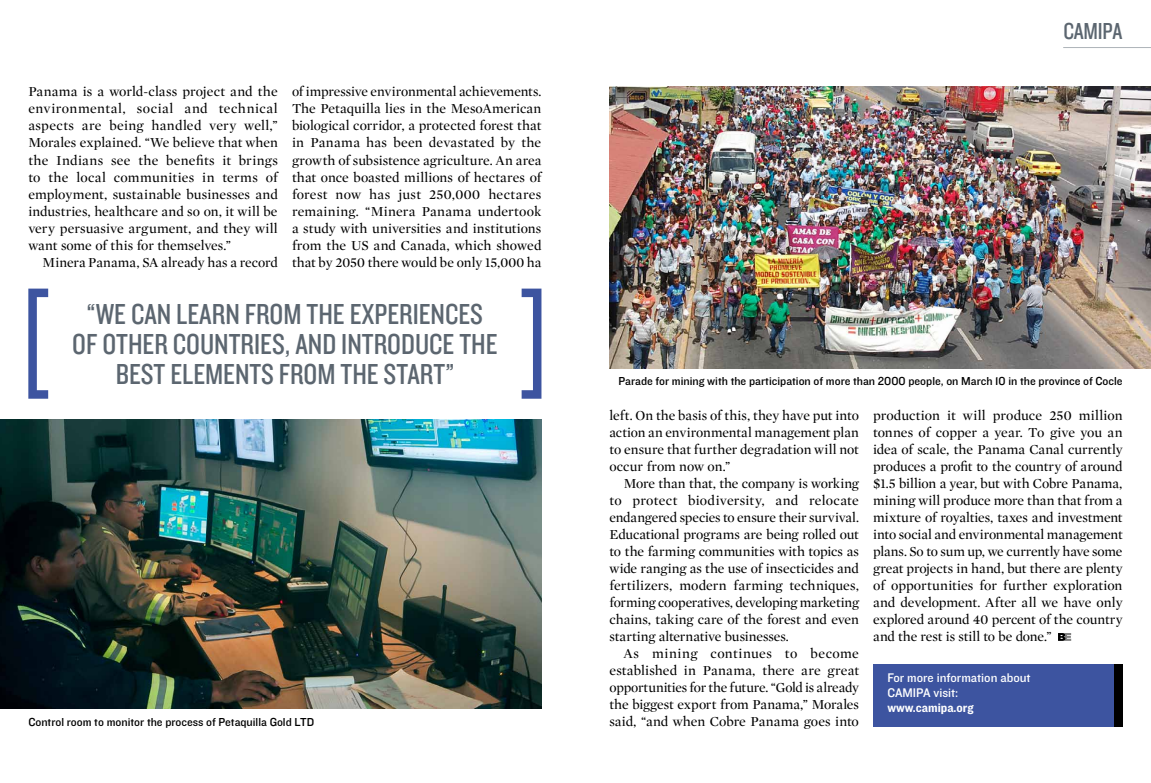
<style>
.page{position:relative;width:1151px;height:783px;background:#fff}
.page>*{position:absolute;margin:0;border:0;box-sizing:border-box;transform-origin:0 0}
.t1{font:30px/30px "Knockout HTF29 Junior Liteweight";color:#5c6670;text-align:center}
.t2{font:24px "Knockout HTF29 Junior Liteweight";letter-spacing:-.01em;color:#5c6670}
.t3{font:14px/17px "Mercury Display Roman";color:#000;text-align:justify}
.t4{font:13px/15px "Knockout HTF31 Junior Middlewt";color:#fff}
.t5{font:13px "Knockout HTF51 Middleweight";color:#fff}
.t6{font:12px "Knockout HTF31 Junior Middlewt";color:#000}
</style>
<div class="page">
<img style="left:609px;top:86px;width:542px;height:282px">
<img style="left:0;top:419px;width:541px;height:289px">
<svg style="left:28px;top:288px;width:20px;height:110px"></svg>
<svg style="left:522px;top:288px;width:19px;height:110px"></svg>
<hr style="left:1063px;top:47px;width:88px;height:1px;background:#adb3b8">
<div style="left:873px;top:663px;width:250px;height:63px;background:#3d54a0"></div>
<div style="left:1114px;top:663px;width:9px;height:63px;background:#000"></div>
<svg style="left:1058px;top:633px;width:13px;height:7px"></svg>
<p class="t3" style="left:28px;top:83px;width:251px">Panama is a world-class project and the environmental, social and technical aspects are being handled very well,” Morales explained. “We believe that when the Indians see the benefits it brings to the local communities in terms of employment, sustainable businesses and industries, healthcare and so on, it will be very persuasive argument, and they will want some of this for themselves.”</p>
<p class="t3" style="left:43px;top:253px;width:237px">Minera Panama, SA already has a record</p>
<p class="t3" style="left:292px;top:83px;width:251px">of impressive environmental achievements.<br>The Petaquilla lies in the MesoAmerican biological corridor, a protected forest that in Panama has been devastated by the growth of subsistence agriculture. An area that once boasted millions of hectares of forest now has just 250,000 hectares remaining. “Minera Panama undertook a study with universities and institutions from the US and Canada, which showed that by 2050 there would be only 15,000 ha</p>
<h1 class="t1" style="left:72px;top:299px;width:427px">“WE CAN LEARN FROM THE EXPERIENCES<br>OF OTHER COUNTRIES, AND INTRODUCE THE<br>BEST ELEMENTS FROM THE START”</h1>
<p class="t6" style="left:28px;top:715px;width:287px">Control room to monitor the process of Petaquilla Gold LTD</p>
<h2 class="t2" style="left:1063px;top:18px;width:61px">CAMIPA</h2>
<p class="t6" style="left:619px;top:374px;width:505px">Parade for mining with the participation of more than 2000 people, on March 10 in the province of Cocle</p>
<p class="t3" style="left:609px;top:406px;width:251px">left. On the basis of this, they have put into action an environmental management plan to ensure that further degradation will not occur from now on.”</p>
<p class="t3" style="left:609px;top:474px;width:251px;text-indent:14px">More than that, the company is working to protect biodiversity, and relocate endangered species to ensure their survival.<br>Educational programs are being rolled out to the farming communities with topics as wide ranging as the use of insecticides and fertilizers, modern farming techniques, forming cooperatives, developing marketing chains, taking care of the forest and even starting alternative businesses.</p>
<p class="t3" style="left:609px;top:644px;width:251px;text-indent:14px">As mining continues to become established in Panama, there are great opportunities for the future. “Gold is already the biggest export from Panama,” Morales said, “and when Cobre Panama goes into</p>
<p class="t3" style="left:873px;top:406px;width:251px">production it will produce 250 million tonnes of copper a year. To give you an idea of scale, the Panama Canal currently produces a profit to the country of around $1.5 billion a year, but with Cobre Panama, mining will produce more than that from a mixture of royalties, taxes and investment into social and environmental management plans. So to sum up, we currently have some great projects in hand, but there are plenty of opportunities for further exploration and development. After all we have only explored around 40 percent of the country and the rest is still to be done.”</p>
<p class="t4" style="left:887px;top:670px;width:145px">For more information about<br>CAMIPA visit:</p>
<p class="t5" style="left:887px;top:700px;width:88px">www.camipa.org</p>
</div>
